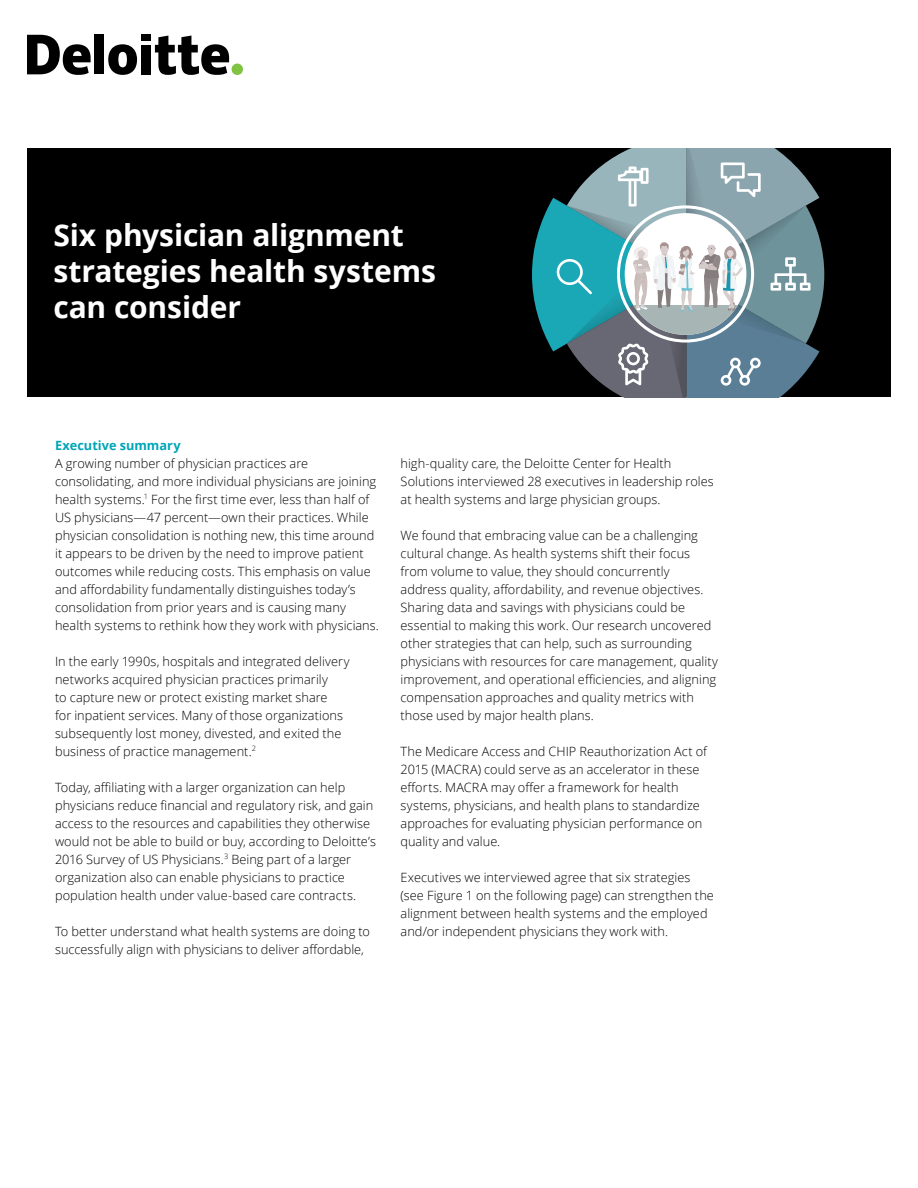
<style>
.page{position:relative;width:918px;height:1188px;background:#fff}
.page>*{position:absolute;margin:0;border:0;box-sizing:border-box;transform-origin:0 0}
.t1{font:700 30px/36px "Open Sans";letter-spacing:-.005em;color:#fff}
.t2{font:300 12.75px/18px "Open Sans";letter-spacing:.005em;color:#000}
.t3{font:700 12.75px "Open Sans";color:#00a5b8}
</style>
<div class="page">
<div style="left:27px;top:148px;width:864px;height:250px;background:#000"></div>
<svg style="left:525px;top:148px;width:299px;height:250px"></svg>
<div style="left:232px;top:64px;width:11px;height:11px;background:#80c342;border-radius:50%"></div>
<div style="left:94px;top:35px;width:10px;height:39px;background:#000"></div>
<svg style="left:108px;top:44px;width:29px;height:31px"></svg>
<div style="left:141px;top:45px;width:10px;height:29px;background:#000"></div>
<div style="left:141px;top:35px;width:10px;height:6px;background:#000"></div>
<svg style="left:155px;top:36px;width:74px;height:39px"></svg>
<svg style="left:27px;top:35px;width:64px;height:40px"></svg>
<h1 class="t1" style="left:53px;top:217px;width:384px">Six physician alignment strategies health systems can consider</h1>
<p class="t3" style="left:55px;top:436px;width:127px">Executive summary</p>
<p class="t2" style="left:55px;top:454px;width:325px">A growing number of physician practices are consolidating, and more individual physicians are joining health systems.<sup>1</sup> For the first time ever, less than half of US physicians—47 percent—own their practices. While physician consolidation is nothing new, this time around it appears to be driven by the need to improve patient outcomes while reducing costs. This emphasis on value and affordability fundamentally distinguishes today’s consolidation from prior years and is causing many health systems to rethink how they work with physicians.</p>
<p class="t2" style="left:55px;top:652px;width:296px">In the early 1990s, hospitals and integrated delivery networks acquired physician practices primarily<br>to capture new or protect existing market share<br>for inpatient services. Many of those organizations subsequently lost money, divested, and exited the business of practice management.<sup>2</sup></p>
<p class="t2" style="left:55px;top:778px;width:323px">Today, affiliating with a larger organization can help physicians reduce financial and regulatory risk, and gain access to the resources and capabilities they otherwise would not be able to build or buy, according to Deloitte’s 2016 Survey of US Physicians.<sup>3</sup> Being part of a larger organization also can enable physicians to practice population health under value-based care contracts.</p>
<p class="t2" style="left:55px;top:922px;width:317px">To better understand what health systems are doing to successfully align with physicians to deliver affordable,</p>
<p class="t2" style="left:401px;top:454px;width:315px">high-quality care, the Deloitte Center for Health<br>Solutions interviewed 28 executives in leadership roles at health systems and large physician groups.</p>
<p class="t2" style="left:401px;top:526px;width:319px">We found that embracing value can be a challenging cultural change. As health systems shift their focus from volume to value, they should concurrently address quality, affordability, and revenue objectives.<br>Sharing data and savings with physicians could be essential to making this work. Our research uncovered other strategies that can help, such as surrounding physicians with resources for care management, quality improvement, and operational efficiencies, and aligning compensation approaches and quality metrics with those used by major health plans.</p>
<p class="t2" style="left:401px;top:742px;width:308px">The Medicare Access and CHIP Reauthorization Act of 2015 (MACRA) could serve as an accelerator in these efforts. MACRA may offer a framework for health systems, physicians, and health plans to standardize approaches for evaluating physician performance on quality and value.</p>
<p class="t2" style="left:401px;top:868px;width:315px">Executives we interviewed agree that six strategies (see Figure 1 on the following page) can strengthen the alignment between health systems and the employed and/or independent physicians they work with.</p>
</div>
